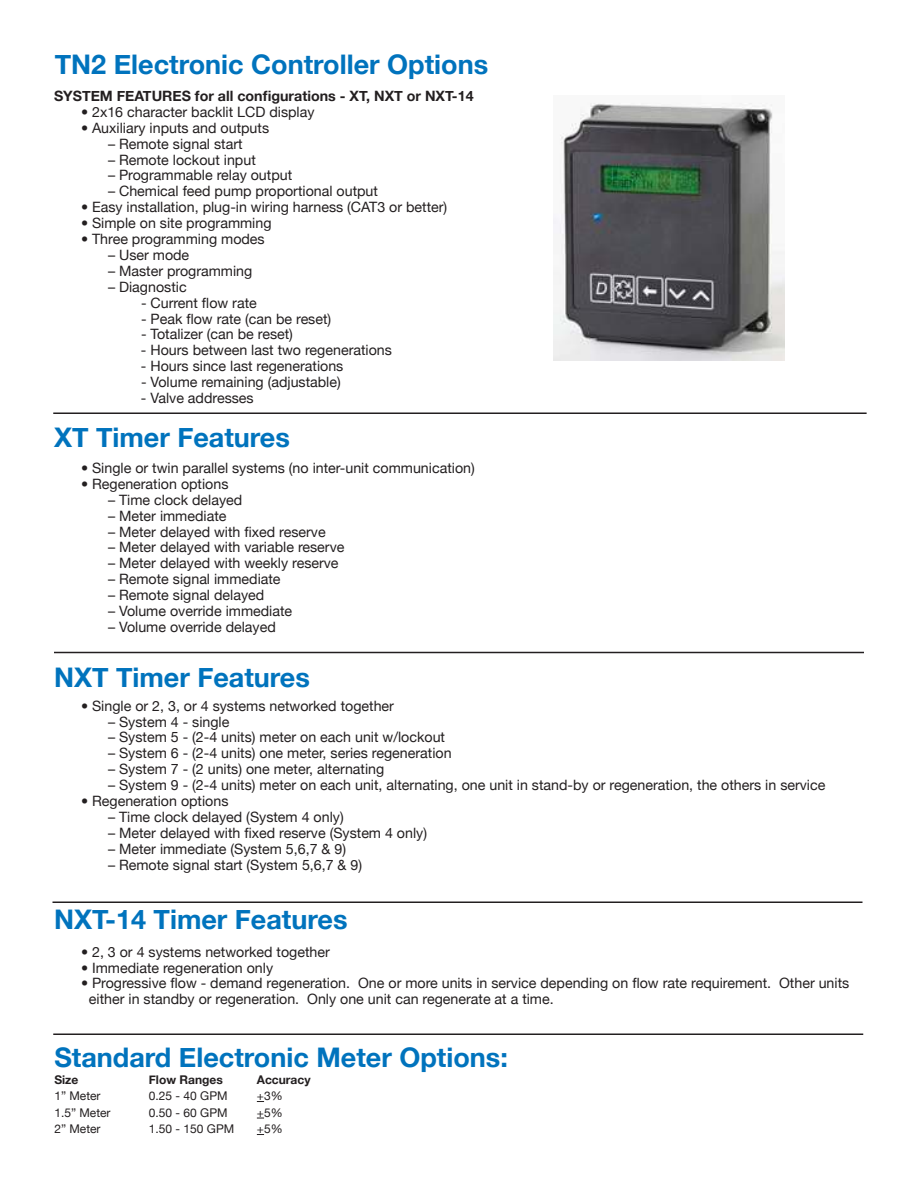
<style>
.page{position:relative;width:918px;height:1188px;background:#fff}
.page>*{position:absolute;margin:0;border:0;box-sizing:border-box;transform-origin:0 0}
.t1{font:700 27px "Helvetica Neue";color:#0073bd}
.t2{font:14.25px/15.9px "Helvetica Neue";color:#231f20}
.t3{font:700 14.25px "Helvetica Neue";color:#231f20}
.t4{font:12px "Helvetica Neue";color:#231f20}
.t5{font:700 12px "Helvetica Neue";color:#231f20}
</style>
<div class="page">
<hr style="left:53px;top:412px;width:814px;height:2px;background:#231f20">
<hr style="left:54px;top:652px;width:810px;height:1px;background:#231f20">
<img style="left:554px;top:103px;width:231px;height:257px">
<hr style="left:53px;top:1033px;width:810px;height:2px;background:#231f20">
<hr style="left:53px;top:901px;width:810px;height:2px;background:#231f20">
<h1 class="t1" style="left:55px;top:54px;width:435px">TN2 Electronic Controller Options</h1>
<p class="t3" style="left:54px;top:87px;width:421px">SYSTEM FEATURES for all configurations - XT, NXT or NXT-14</p>
<p class="t2" style="left:81px;top:104px;width:235px">• 2x16 character backlit LCD display</p>
<p class="t2" style="left:81px;top:119px;width:190px">• Auxiliary inputs and outputs</p>
<p class="t2" style="left:108px;top:135px;width:136px">– Remote signal start</p>
<p class="t2" style="left:108px;top:151px;width:149px">– Remote lockout input</p>
<p class="t2" style="left:108px;top:167px;width:186px">– Programmable relay output</p>
<p class="t2" style="left:108px;top:183px;width:272px">– Chemical feed pump proportional output</p>
<p class="t2" style="left:81px;top:199px;width:368px">• Easy installation, plug-in wiring harness (CAT3 or better)</p>
<p class="t2" style="left:81px;top:215px;width:192px">• Simple on site programming</p>
<p class="t2" style="left:81px;top:231px;width:185px">• Three programming modes</p>
<p class="t2" style="left:108px;top:247px;width:83px">– User mode</p>
<p class="t2" style="left:108px;top:263px;width:146px">– Master programming</p>
<p class="t2" style="left:108px;top:279px;width:80px">– Diagnostic</p>
<p class="t2" style="left:141px;top:294px;width:117px">- Current flow rate</p>
<p class="t2" style="left:141px;top:310px;width:192px">- Peak flow rate (can be reset)</p>
<p class="t2" style="left:141px;top:326px;width:153px">- Totalizer (can be reset)</p>
<p class="t2" style="left:141px;top:344px;width:252px">- Hours between last two regenerations</p>
<p class="t2" style="left:141px;top:360px;width:204px">- Hours since last regenerations</p>
<p class="t2" style="left:141px;top:374px;width:201px">- Volume remaining (adjustable)</p>
<p class="t2" style="left:141px;top:391px;width:114px">- Valve addresses</p>
<h1 class="t1" style="left:54px;top:427px;width:237px">XT Timer Features</h1>
<p class="t2" style="left:81px;top:460px;width:395px">• Single or twin parallel systems (no inter-unit communication)</p>
<p class="t2" style="left:81px;top:476px;width:149px">• Regeneration options</p>
<p class="t2" style="left:108px;top:491px;width:136px">– Time clock delayed</p>
<p class="t2" style="left:108px;top:507px;width:120px">– Meter immediate</p>
<p class="t2" style="left:108px;top:523px;width:219px">– Meter delayed with fixed reserve</p>
<p class="t2" style="left:108px;top:539px;width:238px">– Meter delayed with variable reserve</p>
<p class="t2" style="left:108px;top:555px;width:232px">– Meter delayed with weekly reserve</p>
<p class="t2" style="left:108px;top:571px;width:174px">– Remote signal immediate</p>
<p class="t2" style="left:108px;top:587px;width:158px">– Remote signal delayed</p>
<p class="t2" style="left:108px;top:603px;width:186px">– Volume override immediate</p>
<p class="t2" style="left:108px;top:619px;width:169px">– Volume override delayed</p>
<h1 class="t1" style="left:54px;top:667px;width:257px">NXT Timer Features</h1>
<p class="t2" style="left:81px;top:697px;width:315px">• Single or 2, 3, or 4 systems networked together</p>
<p class="t2" style="left:108px;top:713px;width:123px">– System 4 - single</p>
<p class="t2" style="left:108px;top:729px;width:339px">– System 5 - (2-4 units) meter on each unit w/lockout</p>
<p class="t2" style="left:108px;top:745px;width:345px">– System 6 - (2-4 units) one meter, series regeneration</p>
<p class="t2" style="left:108px;top:761px;width:278px">– System 7 - (2 units) one meter, alternating</p>
<p class="t2" style="left:108px;top:777px;width:719px">– System 9 - (2-4 units) meter on each unit, alternating, one unit in stand-by or regeneration, the others in service</p>
<p class="t2" style="left:81px;top:793px;width:149px">• Regeneration options</p>
<p class="t2" style="left:108px;top:809px;width:237px">– Time clock delayed (System 4 only)</p>
<p class="t2" style="left:108px;top:825px;width:321px">– Meter delayed with fixed reserve (System 4 only)</p>
<p class="t2" style="left:108px;top:841px;width:240px">– Meter immediate (System 5,6,7 &amp; 9)</p>
<p class="t2" style="left:108px;top:856px;width:256px">– Remote signal start (System 5,6,7 &amp; 9)</p>
<h1 class="t1" style="left:54px;top:902px;width:295px">NXT-14 Timer Features</h1>
<p class="t2" style="left:81px;top:943px;width:250px">• 2, 3 or 4 systems networked together</p>
<p class="t2" style="left:81px;top:959px;width:194px">• Immediate regeneration only</p>
<p class="t2" style="left:89px;top:975px;width:762px;text-indent:-8px">• Progressive flow - demand regeneration. One or more units in service depending on flow rate requirement. Other units either in standby or regeneration. Only one unit can regenerate at a time.</p>
<h1 class="t1" style="left:54px;top:1048px;width:455px">Standard Electronic Meter Options:</h1>
<p class="t5" style="left:54px;top:1075px;width:25px">Size</p>
<p class="t5" style="left:149px;top:1075px;width:75px">Flow Ranges</p>
<p class="t5" style="left:257px;top:1075px;width:55px">Accuracy</p>
<p class="t4" style="left:54px;top:1089px;width:48px">1” Meter</p>
<p class="t4" style="left:149px;top:1089px;width:80px">0.25 - 40 GPM</p>
<p class="t4" style="left:257px;top:1092px;width:27px">+3%</p>
<p class="t4" style="left:54px;top:1105px;width:58px">1.5” Meter</p>
<p class="t4" style="left:149px;top:1105px;width:80px">0.50 - 60 GPM</p>
<p class="t4" style="left:257px;top:1108px;width:27px">+5%</p>
<p class="t4" style="left:54px;top:1122px;width:48px">2” Meter</p>
<p class="t4" style="left:149px;top:1122px;width:87px">1.50 - 150 GPM</p>
<p class="t4" style="left:257px;top:1125px;width:27px">+5%</p>
</div>
